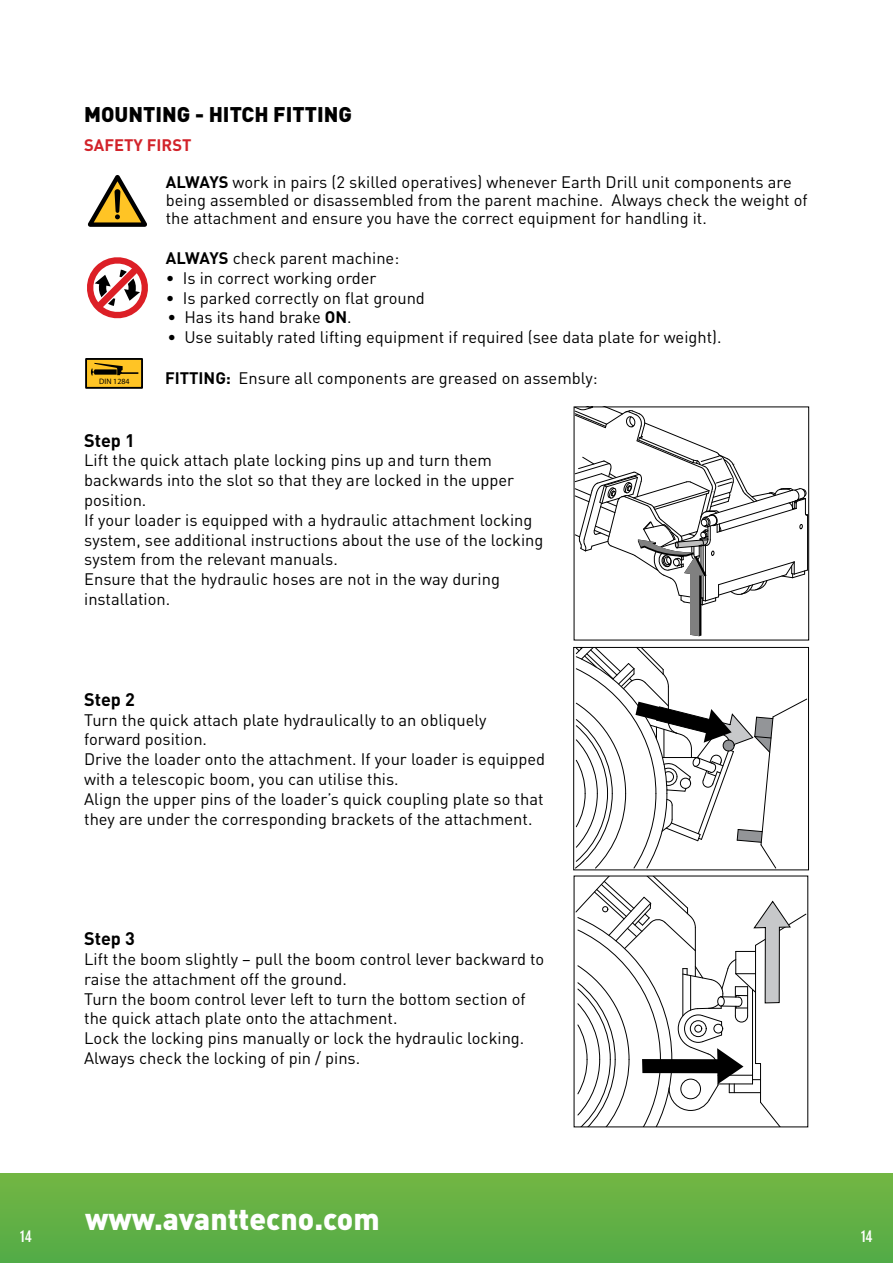
<style>
.page{position:relative;width:893px;height:1263px;background:#fff}
.page>*{position:absolute;margin:0;border:0;box-sizing:border-box;transform-origin:0 0}
.t1{font:900 30px "DIN Pro";color:#fff}
.t2{font:900 21px "DIN Pro";color:#000}
.t3{font:700 18px "DIN Pro";color:#000}
.t4{font:16.5px/19.8px "DIN Pro";color:#000}
.t5{font:700 16.5px "DIN Pro";color:#d2232a}
.t6{font:700 condensed 16.5px "DIN Neuzeit Grotesk Std";color:#fff}
.t7{font:7.95px "Myriad Pro";color:#000}
.s1{font-weight:700}
</style>
<div class="page">
<div style="left:0;top:1174px;width:893px;height:89px;background:linear-gradient(to bottom,#73b643,#52ab47)"></div>
<svg style="left:88px;top:175px;width:59px;height:52px"></svg>
<svg style="left:87px;top:257px;width:61px;height:62px"></svg>
<div style="left:86px;top:359px;width:56px;height:29px;background:#ffc425"></div>
<div style="left:85px;top:358px;width:58px;height:31px;border:2px solid #000"></div>
<svg style="left:91px;top:363px;width:47px;height:12px"></svg>
<svg style="left:576px;top:408px;width:231px;height:228px"></svg>
<div style="left:574px;top:406px;width:235px;height:234px;border:1px solid #000"></div>
<svg style="left:575px;top:649px;width:232px;height:219px"></svg>
<div style="left:573px;top:647px;width:236px;height:223px;border:1px solid #000"></div>
<svg style="left:576px;top:878px;width:230px;height:247px"></svg>
<p class="t2" style="left:84px;top:100px;width:269px">MOUNTING - HITCH FITTING</p>
<p class="t5" style="left:84px;top:133px;width:109px">SAFETY FIRST</p>
<p class="t4" style="left:166px;top:173px;width:643px;line-height:18px"><span class="s1">ALWAYS</span> work in pairs (2 skilled operatives) whenever Earth Drill unit components are being assembled or disassembled from the parent machine. Always check the weight of the attachment and ensure you have the correct equipment for handling it.</p>
<p class="t4" style="left:166px;top:248px;width:235px"><span class="s1">ALWAYS</span> check parent machine:</p>
<p class="t4" style="left:166px;top:267px;width:212px">• Is in correct working order</p>
<p class="t4" style="left:166px;top:287px;width:261px">• Is parked correctly on flat ground</p>
<p class="t4" style="left:167px;top:307px;width:183px">• Has its hand brake <span class="s1">ON</span>.</p>
<p class="t4" style="left:167px;top:327px;width:556px">• Use suitably rated lifting equipment if required (see data plate for weight).</p>
<p class="t4" style="left:165px;top:368px;width:434px"><span class="s1">FITTING:</span> Ensure all components are greased on assembly:</p>
<p class="t7" style="left:99px;top:377px;width:32px">DIN 1284</p>
<p class="t3" style="left:84px;top:428px;width:52px">Step 1</p>
<p class="t4" style="left:84px;top:450px;width:461px">Lift the quick attach plate locking pins up and turn them backwards into the slot so that they are locked in the upper position.<br>If your loader is equipped with a hydraulic attachment locking system, see additional instructions about the use of the locking system from the relevant manuals.<br>Ensure that the hydraulic hoses are not in the way during installation.</p>
<p class="t3" style="left:84px;top:687px;width:52px">Step 2</p>
<p class="t4" style="left:84px;top:709px;width:462px">Turn the quick attach plate hydraulically to an obliquely forward position.<br>Drive the loader onto the attachment. If your loader is equipped with a telescopic boom, you can utilise this.<br>Align the upper pins of the loader’s quick coupling plate so that they are under the corresponding brackets of the attachment.</p>
<p class="t3" style="left:84px;top:926px;width:52px">Step 3</p>
<p class="t4" style="left:84px;top:948px;width:462px">Lift the boom slightly – pull the boom control lever backward to raise the attachment off the ground.<br>Turn the boom control lever left to turn the bottom section of the quick attach plate onto the attachment.<br>Lock the locking pins manually or lock the hydraulic locking.<br>Always check the locking of pin / pins.</p>
<p class="t6" style="left:20px;top:1226px;width:13px">14</p>
<h1 class="t1" style="left:85px;top:1198px;width:296px">www.avanttecno.com</h1>
<p class="t6" style="left:861px;top:1226px;width:13px">14</p>
</div>
